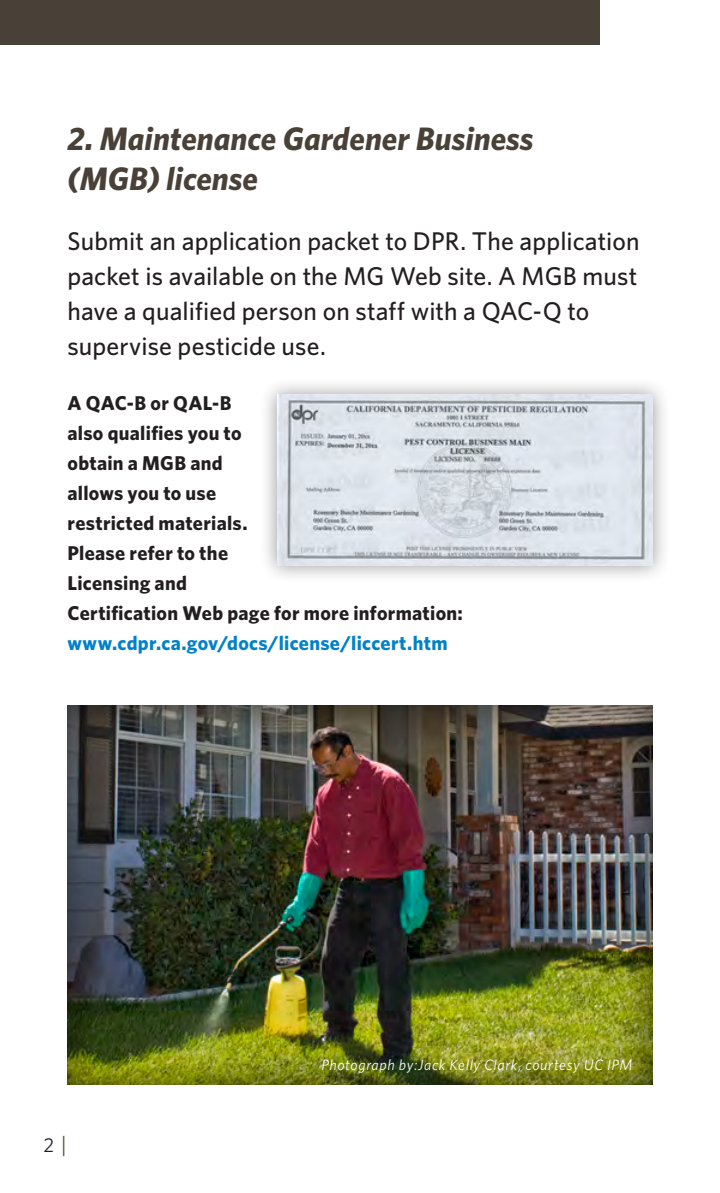
<style>
.page{position:relative;width:720px;height:1193px;background:#fff}
.page>*{position:absolute;margin:0;border:0;box-sizing:border-box;transform-origin:0 0}
.Heading{font:italic 700 32.5px/40px "Whitney";color:#494038}
.Body_Text_1st_Para{font:500 25.5px/35px "Whitney";letter-spacing:.005em;color:#231f20}
.Body_Text_1st_Para-2{font:700 20px/30px "Whitney";letter-spacing:.015em;color:#231f20}
.t1{font:20px "Whitney";color:#231f20}
.Body_Text_1st_Para-3{font:italic 15px "Whitney";letter-spacing:.045em;color:#fff}
.s1{color:#0081c8}
.s2{font-size:22.5px;color:#64583b}
</style>
<div class="page">
<div style="left:0;top:0;width:600px;height:45px;background:#494038"></div>
<div style="left:259px;top:377px;width:412px;height:206px;background:#231f20;opacity:.45"></div>
<img style="left:277px;top:395px;width:375px;height:170px">
<div style="left:66px;top:705px;width:590px;height:383px;background:#231f20;opacity:.75"></div>
<p class="Heading" style="left:68px;top:118px;width:468px">2. Maintenance Gardener Business (MGB) license</p>
<p class="Body_Text_1st_Para" style="left:68px;top:223px;width:574px">Submit an application packet to DPR. The application packet is available on the MG Web site. A MGB must have a qualified person on staff with a QAC-Q to supervise pesticide use.</p>
<p class="Body_Text_1st_Para-2" style="left:68px;top:387px;width:397px">A QAC-B or QAL-B<br>also qualifies you to<br>obtain a MGB and<br>allows you to use<br>restricted materials.<br>Please refer to the<br>Licensing and<br>Certification Web page for more information: <span class="s1">www.cdpr.ca.gov/docs/license/liccert.htm</span></p>
<p class="t1" style="left:43px;top:1133px;width:25px">2 <span class="s2">|</span></p>
<p class="Body_Text_1st_Para-3" style="left:321px;top:1055px;width:313px">Photograph by:Jack Kelly Clark, courtesy UC IPM</p>
</div>
